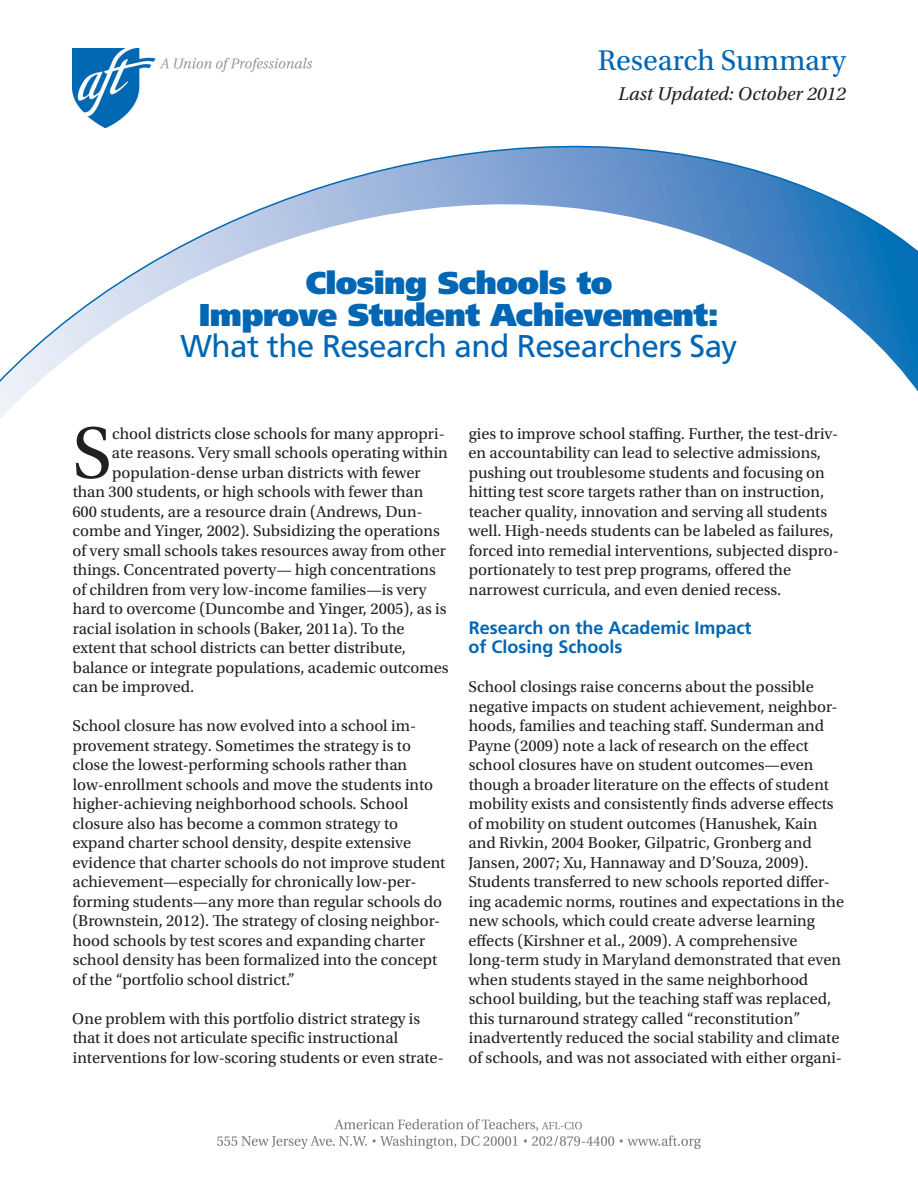
<style>
.page{position:relative;width:918px;height:1188px;background:#fff}
.page>*{position:absolute;margin:0;border:0;box-sizing:border-box;transform-origin:0 0}
.new{font:76.2px "Utopia Std";color:#231f20}
.t1{font:900 31.5px "Frutiger LT Std";letter-spacing:-.02em;color:#0166b3}
.t2{font:31.5px "Frutiger LT Std";letter-spacing:-.02em;color:#0166b3}
.BULLETS{font:30px "Utopia Std";color:#0166b3}
.BULLETS-2{font:italic 19.5px "Utopia Std";color:#231f20}
.new-2{font:700 18px/19.5px "Frutiger LT Std";color:#0166b3}
.new-3{font:16.5px/19.5px "Utopia Std";color:#231f20}
</style>
<div class="page">
<svg style="left:0;top:145px;width:918px;height:274px"></svg>
<img style="left:72px;top:49px;width:239px;height:78px">
<img style="left:217px;top:1119px;width:484px;height:30px">
<p class="BULLETS" style="left:598px;top:45px;width:250px">Research Summary</p>
<p class="BULLETS-2" style="left:618px;top:84px;width:229px">Last Updated: October 2012</p>
<p class="t1" style="left:306px;top:264px;width:308px">Closing Schools to</p>
<p class="t1" style="left:199px;top:295px;width:522px">Improve Student Achievement:</p>
<p class="t2" style="left:181px;top:328px;width:558px">What the Research and Researchers Say</p>
<p class="new" style="left:72px;top:412px;width:41px">S</p>
<p class="new-3" style="left:112px;top:424px;width:334px">chool districts close schools for many appropri-</p>
<p class="new-3" style="left:112px;top:443px;width:337px">ate reasons. Very small schools operating within</p>
<p class="new-3" style="left:112px;top:463px;width:310px">population-dense urban districts with fewer</p>
<p class="new-3" style="left:73px;top:482px;width:352px">than 300 students, or high schools with fewer than</p>
<p class="new-3" style="left:72px;top:502px;width:352px">600 students, are a resource drain (Andrews, Dun-</p>
<p class="new-3" style="left:73px;top:521px;width:369px">combe and Yinger, 2002). Subsidizing the operations</p>
<p class="new-3" style="left:73px;top:541px;width:375px">of very small schools takes resources away from other</p>
<p class="new-3" style="left:73px;top:560px;width:365px">things. Concentrated poverty— high concentrations</p>
<p class="new-3" style="left:73px;top:580px;width:356px">of children from very low-income families—is very</p>
<p class="new-3" style="left:73px;top:599px;width:375px">hard to overcome (Duncombe and Yinger, 2005), as is</p>
<p class="new-3" style="left:73px;top:619px;width:333px">racial isolation in schools (Baker, 2011a). To the</p>
<p class="new-3" style="left:73px;top:638px;width:335px">extent that school districts can better distribute,</p>
<p class="new-3" style="left:73px;top:658px;width:378px">balance or integrate populations, academic outcomes</p>
<p class="new-3" style="left:73px;top:677px;width:123px">can be improved.</p>
<p class="new-3" style="left:72px;top:716px;width:375px">School closure has now evolved into a school im&shy;provement strategy. Sometimes the strategy is to close the lowest-performing schools rather than low-enrollment schools and move the students into higher-achieving neighborhood schools. School closure also has become a common strategy to expand charter school density, despite extensive evidence that charter schools do not improve student achievement—especially for chronically low-per&shy;forming students—any more than regular schools do (Brownstein, 2012). The strategy of closing neighbor&shy;hood schools by test scores and expanding charter school density has been formalized into the concept of the “portfolio school district.”</p>
<p class="new-3" style="left:72px;top:1009px;width:373px">One problem with this portfolio district strategy is that it does not articulate specific instructional interventions for low-scoring students or even strate-</p>
<p class="new-3" style="left:469px;top:424px;width:372px">gies to improve school staffing. Further, the test-driv&shy;en accountability can lead to selective admissions, pushing out troublesome students and focusing on hitting test score targets rather than on instruction, teacher quality, innovation and serving all students well. High-needs students can be labeled as failures, forced into remedial interventions, subjected dispro&shy;portionately to test prep programs, offered the narrowest curricula, and even denied recess.</p>
<p class="new-2" style="left:469px;top:618px;width:284px">Research on the Academic Impact of Closing Schools</p>
<p class="new-3" style="left:468px;top:677px;width:378px">School closings raise concerns about the possible negative impacts on student achievement, neighbor&shy;hoods, families and teaching staff. Sunderman and Payne (2009) note a lack of research on the effect school closures have on student outcomes—even though a broader literature on the effects of student mobility exists and consistently finds adverse effects of mobility on student outcomes (Hanushek, Kain and Rivkin, 2004 Booker, Gilpatric, Gronberg and Jansen, 2007; Xu, Hannaway and D’Souza, 2009).<br>Students transferred to new schools reported differ&shy;ing academic norms, routines and expectations in the new schools, which could create adverse learning effects (Kirshner et al., 2009). A comprehensive long-term study in Maryland demonstrated that even when students stayed in the same neighborhood school building, but the teaching staff was replaced, this turnaround strategy called “reconstitution” inadvertently reduced the social stability and climate of schools, and was not associated with either organi-</p>
</div>
